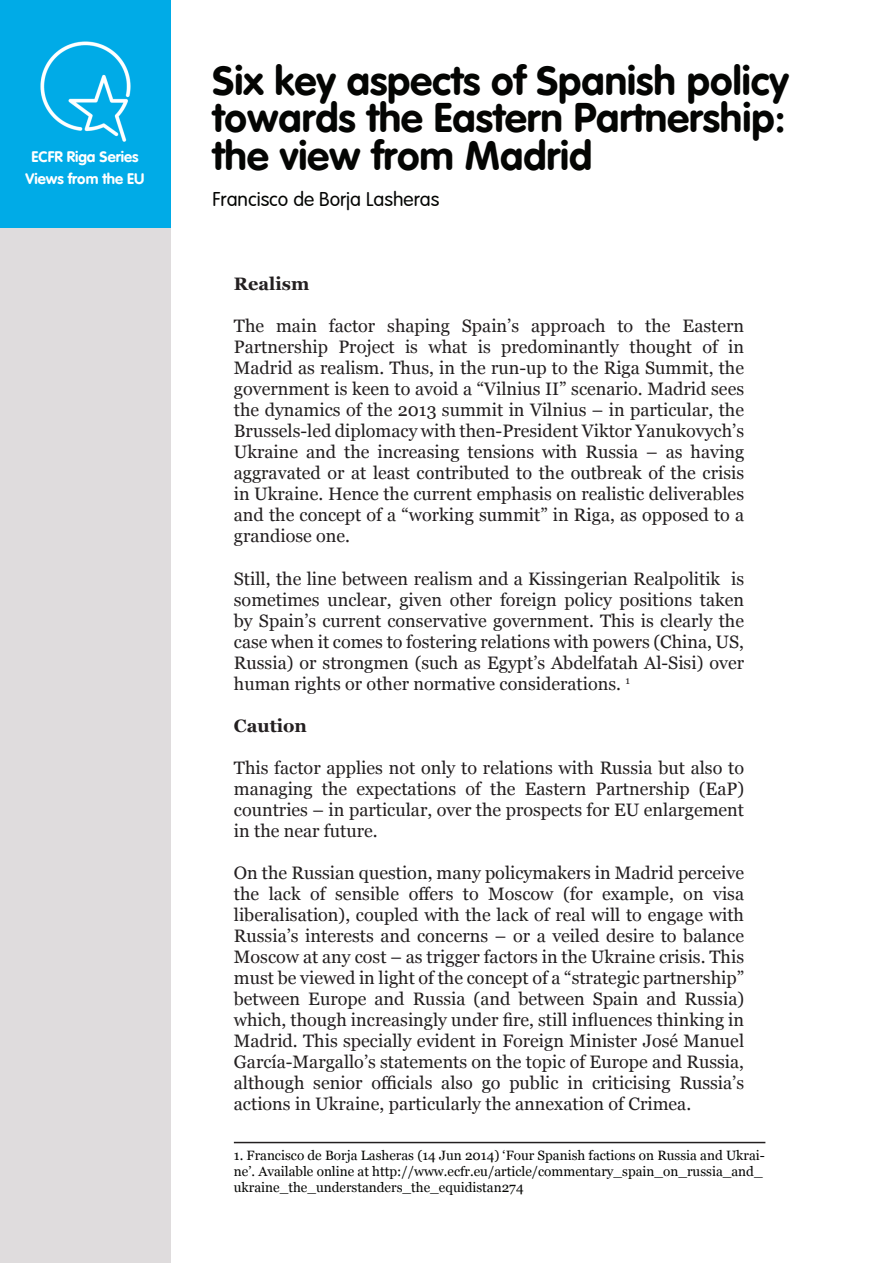
<style>
.page{position:relative;width:893px;height:1263px;background:#fff}
.page>*{position:absolute;margin:0;border:0;box-sizing:border-box;transform-origin:0 0}
.t1{font:40.5px/37.5px "VAG Rounded Bold";color:#040503;text-align:justify}
.t2{font:300 19.5px "VAG Rounded Light S Si";color:#040503}
.Paragraph_basic{font:18px/21px "Georgia";color:#231f20;text-align:justify}
.Paragraph_basic_titl{font:700 18px "Georgia";color:#231f20}
.t3{font:15px/21.9px "VAG Rounded Bold";color:#fff;text-align:center}
.t4{font:13.5px/16.2px "Georgia";color:#040503}
</style>
<div class="page">
<div style="left:0;top:0;width:170px;height:1263px;background:#dfdcdd"></div>
<div style="left:0;top:0;width:170px;height:227px;background:#00abe7"></div>
<img style="left:40px;top:42px;width:90px;height:100px">
<hr style="left:234px;top:1142px;width:531px;height:1px;background:#231f20">
<p class="t3" style="left:26px;top:145px;width:120px">ECFR Riga Series<br>Views from the EU</p>
<p class="t1" style="left:213px;top:62px;width:578px">Six key aspects of Spanish policy towards the Eastern Partnership: the view from Madrid</p>
<p class="t2" style="left:213px;top:188px;width:228px">Francisco de Borja Lasheras</p>
<p class="Paragraph_basic_titl" style="left:234px;top:272px;width:77px">Realism</p>
<p class="Paragraph_basic" style="left:234px;top:316px;width:512px">The main factor shaping Spain’s approach to the Eastern Partnership Project is what is predominantly thought of in Madrid as realism. Thus, in the run-up to the Riga Summit, the government is keen to avoid a “Vilnius II” scenario. Madrid sees the dynamics of the 2013 summit in Vilnius – in particular, the Brussels-led diplomacy with then-President Viktor Yanukovych’s Ukraine and the increasing tensions with Russia – as having aggravated or at least contributed to the outbreak of the crisis in Ukraine. Hence the current emphasis on realistic deliverables and the concept of a “working summit” in Riga, as opposed to a grandiose one.</p>
<p class="Paragraph_basic" style="left:234px;top:568px;width:512px">Still, the line between realism and a Kissingerian Realpolitik is sometimes unclear, given other foreign policy positions taken by Spain’s current conservative government. This is clearly the case when it comes to fostering relations with powers (China, US, Russia) or strongmen (such as Egypt’s Abdelfatah Al-Sisi) over human rights or other normative considerations. <sup>1</sup></p>
<p class="Paragraph_basic_titl" style="left:234px;top:714px;width:75px">Caution</p>
<p class="Paragraph_basic" style="left:234px;top:758px;width:512px">This factor applies not only to relations with Russia but also to managing the expectations of the Eastern Partnership (EaP) countries – in particular, over the prospects for EU enlargement in the near future.</p>
<p class="Paragraph_basic" style="left:234px;top:863px;width:512px">On the Russian question, many policymakers in Madrid perceive the lack of sensible offers to Moscow (for example, on visa liberalisation), coupled with the lack of real will to engage with Russia’s interests and concerns – or a veiled desire to balance Moscow at any cost – as trigger factors in the Ukraine crisis. This must be viewed in light of the concept of a “strategic partnership” between Europe and Russia (and between Spain and Russia) which, though increasingly under fire, still influences thinking in Madrid. This specially evident in Foreign Minister José Manuel García-Margallo’s statements on the topic of Europe and Russia, although senior officials also go public in criticising Russia’s actions in Ukraine, particularly the annexation of Crimea.</p>
<p class="t4" style="left:234px;top:1147px;width:532px">1. Francisco de Borja Lasheras (14 Jun 2014) ‘Four Spanish factions on Russia and Ukrai&shy;ne’. Available online at http://www.ecfr.eu/article/commentary_spain_on_russia_and_ ukraine_the_understanders_the_equidistan274</p>
</div>
